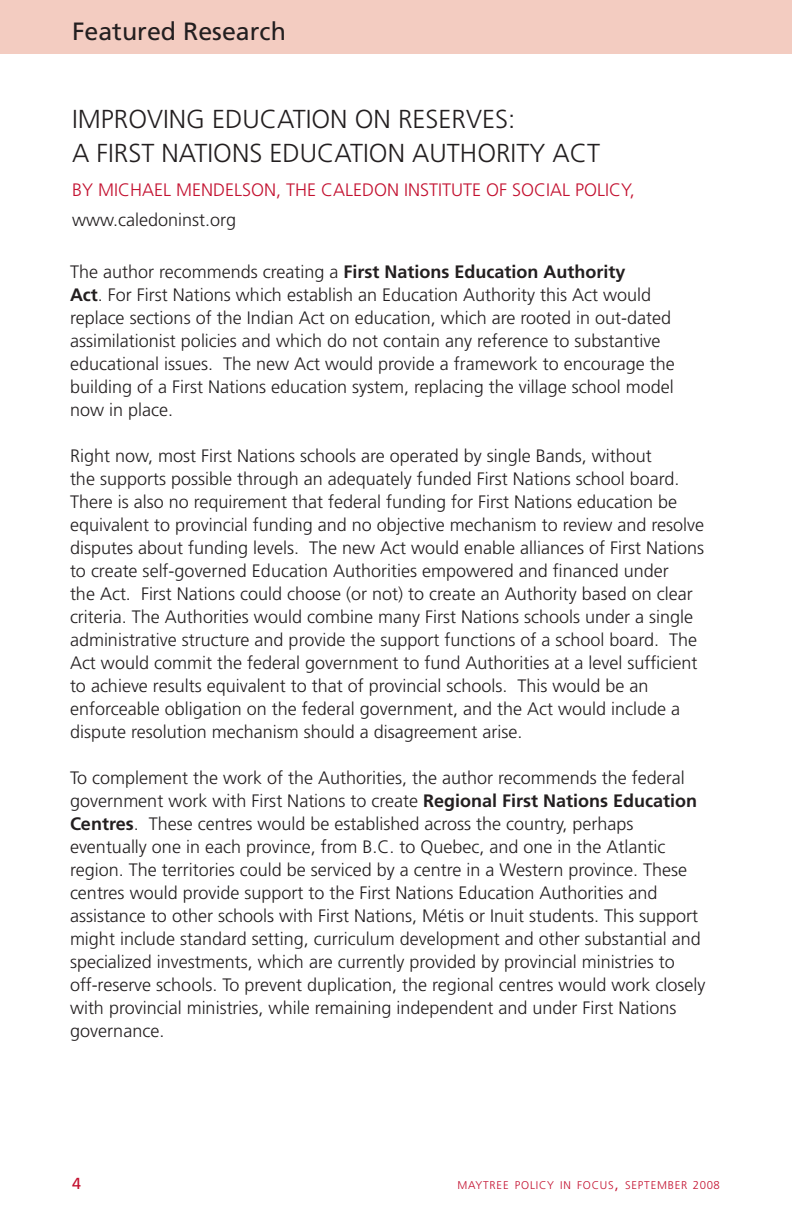
<style>
.page{position:relative;width:792px;height:1224px;background:#fff}
.page>*{position:absolute;margin:0;border:0;box-sizing:border-box;transform-origin:0 0}
.Featured_research_he{font:300 26px "Frutiger";color:#231f20}
.BODY{font:25px "Frutiger";color:#231f20}
.BODY-2{font:300 18px/23px "Frutiger";color:#231f20}
.Featured_research_he-2{font:300 18px "Frutiger";color:#c3102f}
.t1{font:16px "Frutiger";color:#c3102f}
.t2{font:300 11.2px "Frutiger";letter-spacing:.07em;color:#c3102f}
.s1{font-weight:700}
.s2{font-size:16px}
.s3{font-size:11.4px}
</style>
<div class="page">
<div style="left:0;top:0;width:792px;height:53px;background:#f3ccc1"></div>
<p class="BODY" style="left:72px;top:17px;width:215px">Featured Research</p>
<p class="Featured_research_he" style="left:72px;top:105px;width:23px">Impr</p>
<p class="Featured_research_he" style="left:128px;top:105px;width:298px">oving Education on Reser</p>
<p class="Featured_research_he" style="left:466px;top:105px;width:51px">ves:</p>
<p class="Featured_research_he" style="left:72px;top:139px;width:49px">A First</p>
<p class="Featured_research_he" style="left:162px;top:139px;width:348px">Nations Education Authority</p>
<p class="Featured_research_he" style="left:552px;top:139px;width:45px">Act</p>
<p class="Featured_research_he-2" style="left:72px;top:180px;width:81px">By Michael</p>
<p class="Featured_research_he-2" style="left:176px;top:180px;width:156px">Mendelson, The Cale</p>
<p class="Featured_research_he-2" style="left:362px;top:180px;width:56px">don Institute</p>
<p class="Featured_research_he-2" style="left:486px;top:180px;width:150px">of Social Policy,</p>
<p class="BODY-2" style="left:72px;top:208px;width:166px">www.caledoninst.org</p>
<p class="BODY-2" style="left:70px;top:260px;width:606px">The author recommends creating a <span class="s1">First Nations Education Authority<br>Act</span>. For First Nations which establish an Education Authority this Act would replace sections of the Indian Act on education, which are rooted in out-dated assimilationist policies and which do not contain any reference to substantive educational issues. The new Act would provide a framework to encourage the building of a First Nations education system, replacing the village school model now in place.</p>
<p class="BODY-2" style="left:70px;top:444px;width:636px">Right now, most First Nations schools are operated by single Bands, without<br>the supports possible through an adequately funded First Nations school board.<br>There is also no requirement that federal funding for First Nations education be equivalent to provincial funding and no objective mechanism to review and resolve disputes about funding levels. The new Act would enable alliances of First Nations to create self-governed Education Authorities empowered and financed under<br>the Act. First Nations could choose (or not) to create an Authority based on clear criteria. The Authorities would combine many First Nations schools under a single administrative structure and provide the support functions of a school board. The Act would commit the federal government to fund Authorities at a level sufficient to achieve results equivalent to that of provincial schools. This would be an enforceable obligation on the federal government, and the Act would include a dispute resolution mechanism should a disagreement arise.</p>
<p class="BODY-2" style="left:70px;top:766px;width:637px">To complement the work of the Authorities, the author recommends the federal government work with First Nations to create <span class="s1">Regional First Nations Education Centres</span>. These centres would be established across the country, perhaps eventually one in each province, from B.C. to Quebec, and one in the Atlantic region. The territories could be serviced by a centre in a Western province. These centres would provide support to the First Nations Education Authorities and assistance to other schools with First Nations, Métis or Inuit students. This support might include standard setting, curriculum development and other substantial and specialized investments, which are currently provided by provincial ministries to off-reserve schools. To prevent duplication, the regional centres would work closely with provincial ministries, while remaining independent and under First Nations governance.</p>
<p class="t1" style="left:72px;top:1174px;width:10px">4</p>
<p class="t2" style="left:458px;top:1178px;width:264px">MAYTREE POLICY IN FOCUS<span class="s2">,</span> SEPTEMBER <span class="s3">2008</span></p>
</div>
